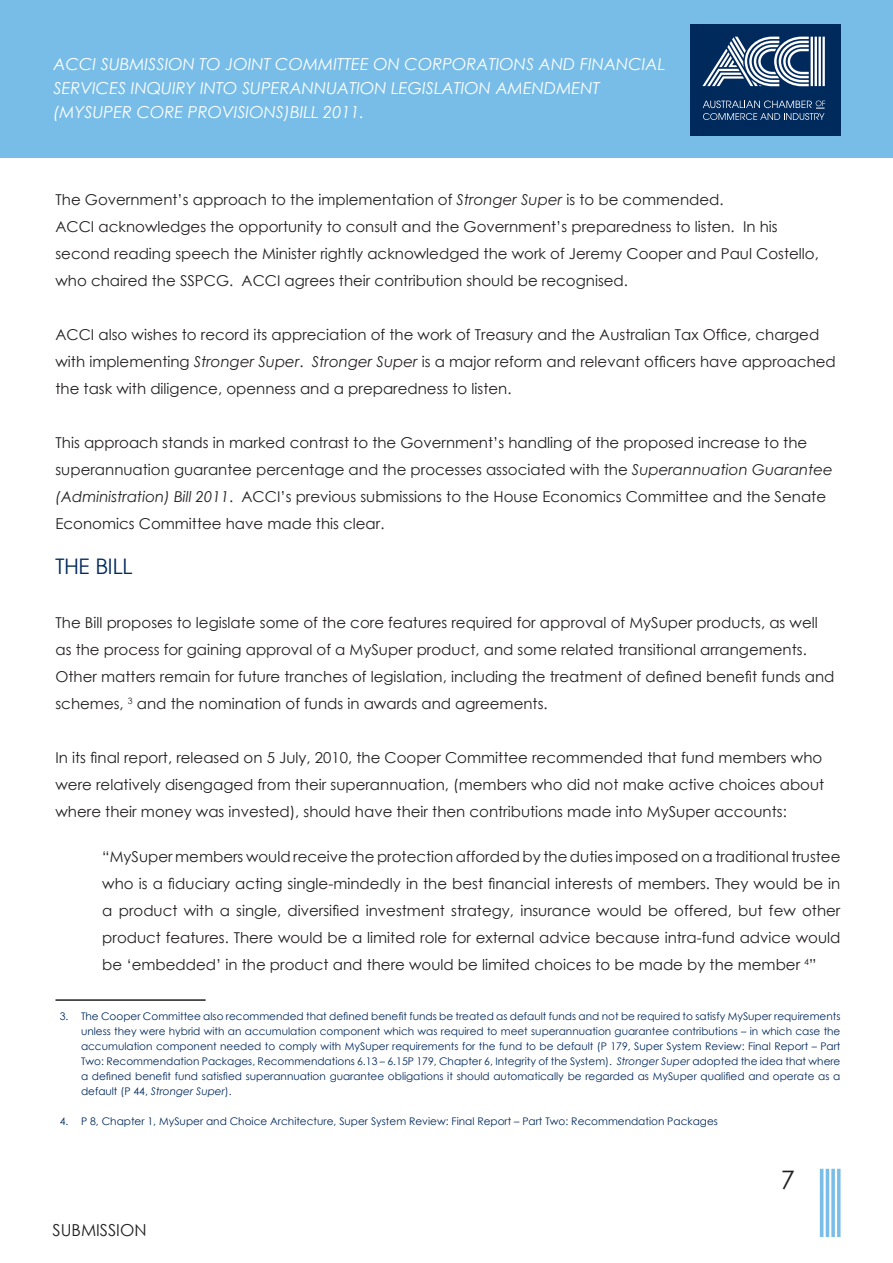
<style>
.page{position:relative;width:893px;height:1263px;background:#fff}
.page>*{position:absolute;margin:0;border:0;box-sizing:border-box;transform-origin:0 0}
.t1{font:25.5px "Century Gothic";color:#231f20}
.t2{font:21px "Avant Garde LT";color:#00295c}
.t3{font:italic 16.5px/24px "Century Gothic";color:#fff}
.t4{font:16.5px "Century Gothic";color:#231f20}
.Slide-in{font:15px/27px "Century Gothic";color:#231f20}
.Footnote{font:10.5px/15px "Century Gothic";color:#00295c;text-align:justify}
.s1{font-style:italic}
</style>
<div class="page">
<img style="left:819px;top:1168px;width:22px;height:69px">
<div style="left:0;top:0;width:893px;height:157px;background:#78bde8"></div>
<hr style="left:56px;top:999px;width:150px;height:2px;background:#231f20">
<div style="left:690px;top:24px;width:150px;height:112px;background:#00295c"></div>
<svg style="left:703px;top:101px;width:122px;height:19px"></svg>
<svg style="left:702px;top:37px;width:123px;height:49px"></svg>
<p class="t3" style="left:54px;top:52px;width:613px">ACCI SUBMISSION TO JOINT COMMITTEE ON CORPORATIONS AND FINANCIAL<br>SERVICES INQUIRY INTO SUPERANNUATION LEGISLATION AMENDMENT (MYSUPER CORE PROVISIONS)BILL 2011.</p>
<p class="Slide-in" style="left:56px;top:186px;width:765px">The Government’s approach to the implementation of <span class="s1">Stronger Super</span> is to be commended.<br>ACCI acknowledges the opportunity to consult and the Government’s preparedness to listen. In his second reading speech the Minister rightly acknowledged the work of Jeremy Cooper and Paul Costello, who chaired the SSPCG. ACCI agrees their contribution should be recognised.</p>
<p class="Slide-in" style="left:56px;top:321px;width:782px">ACCI also wishes to record its appreciation of the work of Treasury and the Australian Tax Office, charged with implementing <span class="s1">Stronger Super</span>. <span class="s1">Stronger Super</span> is a major reform and relevant officers have approached the task with diligence, openness and a preparedness to listen.</p>
<p class="Slide-in" style="left:56px;top:429px;width:779px">This approach stands in marked contrast to the Government’s handling of the proposed increase to the superannuation guarantee percentage and the processes associated with the <span class="s1">Superannuation Guarantee (Administration) Bill 2011</span>. ACCI’s previous submissions to the House Economics Committee and the Senate Economics Committee have made this clear.</p>
<p class="t2" style="left:56px;top:554px;width:78px">THE BILL</p>
<p class="Slide-in" style="left:56px;top:609px;width:780px">The Bill proposes to legislate some of the core features required for approval of MySuper products, as well as the process for gaining approval of a MySuper product, and some related transitional arrangements.<br>Other matters remain for future tranches of legislation, including the treatment of defined benefit funds and schemes, <sup>3</sup> and the nomination of funds in awards and agreements.</p>
<p class="Slide-in" style="left:56px;top:744px;width:770px">In its final report, released on 5 July, 2010, the Cooper Committee recommended that fund members who were relatively disengaged from their superannuation, (members who did not make active choices about where their money was invested), should have their then contributions made into MySuper accounts:</p>
<p class="Slide-in" style="left:102px;top:843px;width:740px;text-align:justify">“MySuper members would receive the protection afforded by the duties imposed on a traditional trustee who is a fiduciary acting single-mindedly in the best financial interests of members. They would be in a product with a single, diversified investment strategy, insurance would be offered, but few other product features. There would be a limited role for external advice because intra-fund advice would be ‘embedded’ in the product and there would be limited choices to be made by the member <sup>4</sup>”</p>
<p class="Footnote" style="left:81px;top:1008px;width:761px;text-indent:-21px">3. The Cooper Committee also recommended that defined benefit funds be treated as default funds and not be required to satisfy MySuper requirements unless they were hybrid with an accumulation component which was required to meet superannuation guarantee contributions – in which case the accumulation component needed to comply with MySuper requirements for the fund to be default (P 179, Super System Review: Final Report – Part Two: Recommendation Packages, Recommendations 6.13 – 6.15P 179, Chapter 6, Integrity of the System). <span class="s1">Stronger Super</span> adopted the idea that where a defined benefit fund satisfied superannuation guarantee obligations it should automatically be regarded as MySuper qualified and operate as a default (P 44, <span class="s1">Stronger Super</span>).</p>
<p class="Footnote" style="left:60px;top:1113px;width:660px">4. P 8, Chapter 1, MySuper and Choice Architecture, Super System Review: Final Report – Part Two: Recommendation Packages</p>
<p class="t4" style="left:52px;top:1219px;width:96px">SUBMISSION</p>
<h1 class="t1" style="left:781px;top:1162px;width:16px">7</h1>
</div>
